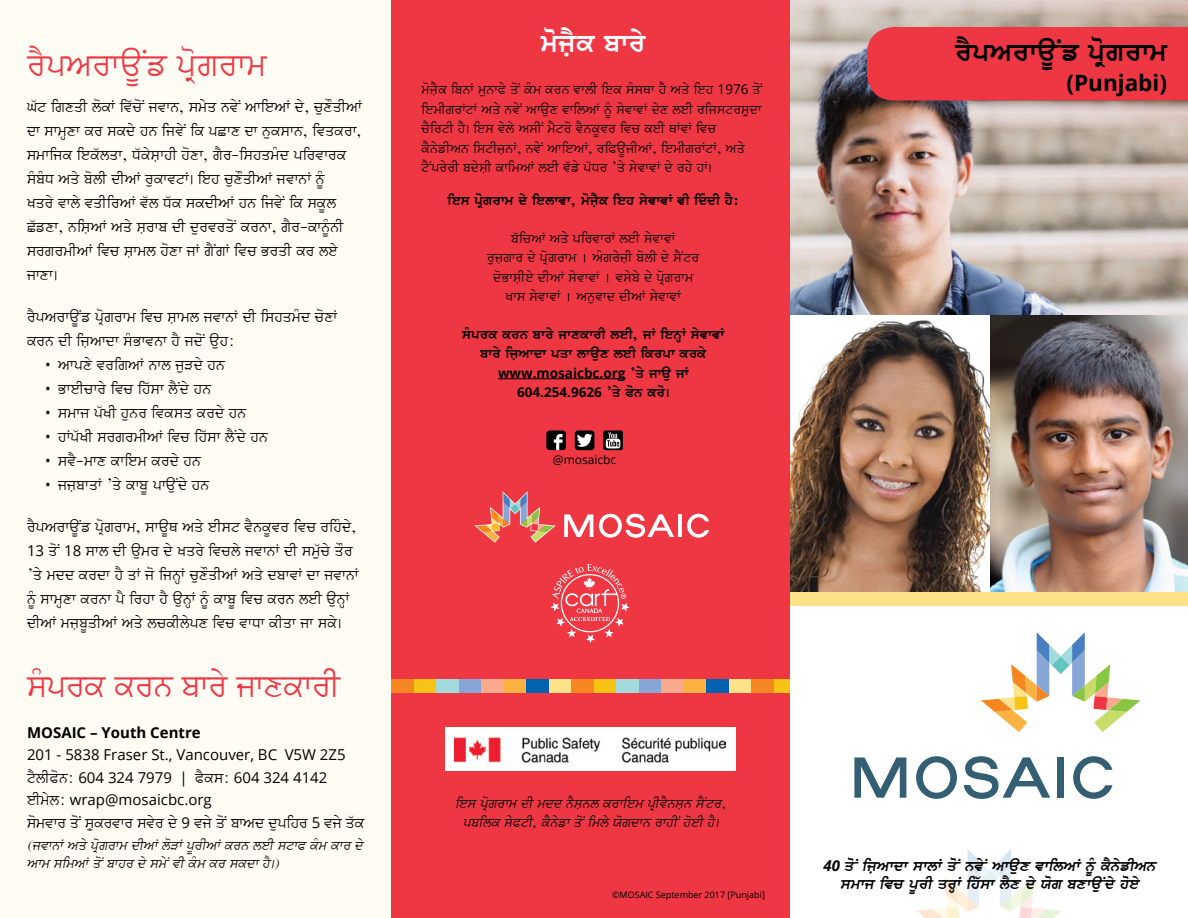
<style>
.page{position:relative;width:1188px;height:918px;background:#fff}
.page>*{position:absolute;margin:0;border:0;box-sizing:border-box;transform-origin:0 0}
.t1{font:33px "Samtol";letter-spacing:-.015em;color:#ef3744}
.t2{font:700 27px "Samtol";color:#000}
.t3{font:700 27px "Samtol";color:#fff}
.t4{font:700 22.5px "Open Sans";color:#000}
.t5{font:15px/24px "Samtol";color:#000}
.t6{font:15px/22.5px "Open Sans";color:#000}
.t7{font:italic 700 15px/18px "Samtol";color:#000;text-align:center}
.t8{font:700 15px "Open Sans";color:#000}
.t9{font:13.5px/19.5px "Samtol";color:#000}
.t10{font:italic 13.5px/18px "Samtol";color:#000}
.t11{font:700 13.5px/19.5px "Samtol";color:#000;text-align:center}
.t12{font:700 13.5px/19.5px "Open Sans";color:#000;text-align:center}
.t13{font:12px "Open Sans";color:#000}
.t14{font:9px "Open Sans";color:#000}
.s1{font-family:"Open Sans"}
.s2{font-family:"Samtol"}
</style>
<div class="page">
<img style="left:790px;top:0;width:398px;height:316px">
<img style="left:790px;top:320px;width:200px;height:272px">
<img style="left:990px;top:316px;width:198px;height:276px">
<div style="left:0;top:0;width:392px;height:918px;background:#fffcf3"></div>
<div style="left:867px;top:27px;width:321px;height:73px;background:#ef3744"></div>
<div style="left:790px;top:592px;width:398px;height:14px;background:#ffe388"></div>
<div style="left:392px;top:0;width:398px;height:918px;background:#ef3744"></div>
<div style="left:392px;top:680px;width:22px;height:13px;background:#f6861f"></div>
<div style="left:414px;top:680px;width:22px;height:13px;background:#f7c314"></div>
<div style="left:436px;top:680px;width:23px;height:13px;background:#a2dadd"></div>
<div style="left:459px;top:680px;width:23px;height:13px;background:#86a6d7"></div>
<div style="left:482px;top:680px;width:22px;height:13px;background:#f9aa8f"></div>
<div style="left:504px;top:680px;width:22px;height:13px;background:#fcb240"></div>
<div style="left:526px;top:680px;width:23px;height:13px;background:#0061af"></div>
<div style="left:549px;top:680px;width:23px;height:13px;background:#ffe388"></div>
<div style="left:572px;top:680px;width:22px;height:13px;background:#f6861f"></div>
<div style="left:594px;top:680px;width:22px;height:13px;background:#f7c314"></div>
<div style="left:616px;top:680px;width:23px;height:13px;background:#a2dadd"></div>
<div style="left:639px;top:680px;width:23px;height:13px;background:#86a6d7"></div>
<div style="left:662px;top:680px;width:22px;height:13px;background:#f9aa8f"></div>
<div style="left:684px;top:680px;width:22px;height:13px;background:#fcb240"></div>
<div style="left:706px;top:680px;width:23px;height:13px;background:#0061af"></div>
<div style="left:729px;top:680px;width:23px;height:13px;background:#ffe388"></div>
<div style="left:752px;top:680px;width:22px;height:13px;background:#f6861f"></div>
<div style="left:774px;top:680px;width:16px;height:13px;background:#f7c314"></div>
<svg style="left:916px;top:756px;width:41px;height:43px"></svg>
<div style="left:1057px;top:757px;width:7px;height:41px;background:#335e73"></div>
<svg style="left:1073px;top:756px;width:40px;height:43px"></svg>
<svg style="left:854px;top:757px;width:52px;height:41px"></svg>
<svg style="left:964px;top:756px;width:86px;height:43px"></svg>
<svg style="left:981px;top:632px;width:160px;height:100px"></svg>
<svg style="left:917px;top:849px;width:145px;height:69px"></svg>
<svg style="left:546px;top:430px;width:20px;height:20px"></svg>
<div style="left:575px;top:430px;width:19px;height:20px;background:#000;border-radius:3px"></div>
<svg style="left:577px;top:434px;width:16px;height:13px"></svg>
<svg style="left:603px;top:430px;width:20px;height:20px"></svg>
<svg style="left:606px;top:432px;width:14px;height:16px"></svg>
<hr style="left:678px;top:514px;width:4px;height:23px;background:#fff">
<svg style="left:687px;top:514px;width:22px;height:24px"></svg>
<svg style="left:564px;top:514px;width:29px;height:23px"></svg>
<svg style="left:599px;top:514px;width:75px;height:24px"></svg>
<svg style="left:474px;top:491px;width:82px;height:52px"></svg>
<svg style="left:551px;top:564px;width:79px;height:79px"></svg>
<div style="left:446px;top:728px;width:290px;height:43px;background:#fff"></div>
<img style="left:454px;top:737px;width:272px;height:26px">
<hr style="left:498px;top:378px;width:128px;height:1px;background:#000">
<h1 class="t1" style="left:27px;top:45px;width:241px">RYPARFAUNZ PROGRFM</h1>
<p class="t5" style="left:27px;top:95px;width:337px">GWT IGXQI LOKF IVWCON JVFN, SMYQ NVYN AFIEAF DY, CUXOQIAF DF SFMHXF KR SKDY HN IJVYN IK PCFX DF NUKSFN, IVQKRF, SMFIJK IEKWLQF, DWKYSLFHI HOXF, GYR-ISHQMMD PIRVFRK SMBMD AQY BOLI DIAF RUKFVTF[ IEH CUXOQIAF JVFNF NUM<br>KQRY VFLY VQIIRAF VWL DWK SKDIAF HN IJVYN IK SKUL CWZXF, NISLAF AQY SLRFB DI DURVRQON KRNF, GYR-KFNUMNI SRGRMIAF IVC SLFML HOXF JF GYNGF IVC BRQI KR LEY JFXF[</p>
<p class="t5" style="left:27px;top:305px;width:312px">RYPARFAUNZ PORGRFM IVC SLFML JVFNF DI ISHQMMD COXF<br>KRN DI IJLAFDF SMBFVNF HYJDON AUH:</p>
<p class="t5" style="left:45px;top:353px;width:181px"><span class="s1">•</span> AFPXY VRIGAF NFL JUVDY HN</p>
<p class="t5" style="left:45px;top:377px;width:168px"><span class="s1">•</span> BFEICFRY IVC IHWSF LYNDY HN</p>
<p class="t5" style="left:45px;top:401px;width:203px"><span class="s1">•</span> SMFJ PWKI HUNR IVKSQ KRDY HN</p>
<p class="t5" style="left:45px;top:425px;width:224px"><span class="s1">•</span> HFPWKI SRGRMIAF IVC IHWSF LYNDY HN</p>
<p class="t5" style="left:45px;top:449px;width:157px"><span class="s1">•</span> SVY-MFX KFIEM KRDY HN</p>
<p class="t5" style="left:45px;top:473px;width:166px"><span class="s1">•</span> JJLBFQF `QY KFBU PFAUNDY HN</p>
<p class="t5" style="left:27px;top:515px;width:333px">RYPARFAUNZ PORGRFM, SFAUQ AQY EIST VYNKUVR IVC RIHMDY, <span class="s1">13</span> QON <span class="s1">18</span> SFL DI AUMR DY KQRY IVCLY JVFNF DI SMUWCY QOR `QY MDD KRDF HYQF JO IJNHF CUXOQIAF AQY DBFVF DF JVFNF NUM SFMHXF KRNF PYIRHF HYAUNHF NUM KFBU IVC KRN LEI AUNHF DIAF MJLBUQIAF AQY LCKILYPX IVC VFDF KIQF JF SKY[</p>
<h1 class="t1" style="left:27px;top:667px;width:315px">SMPRK KRN BFRY JFXKFRI</h1>
<p class="t8" style="left:27px;top:722px;width:175px">MOSAIC – Youth Centre</p>
<p class="t6" style="left:27px;top:743px;width:320px">201 - 5838 Fraser St., Vancouver, BC V5W 2Z5<br><span class="s2">TYLIPON:</span> 604 324 7979 | <span class="s2">PYKS:</span> 604 324 4142<br><span class="s2">EIMYL:</span> wrap@mosaicbc.org</p>
<p class="t5" style="left:27px;top:812px;width:339px">SOMVFR QON SLUKRVFR SVYR DY <span class="s1">9</span> VJY QON BFAD DUPIHR <span class="s1">5</span> VJY QWK</p>
<p class="t10" style="left:27px;top:837px;width:345px">(JVFNF AQYPORGRFM DIAF LOVF PURIAF KRN LEI STFP KM M KFR DY<br>AFM SIMAF QON BFHR DYSMYN VI KM M KR SKDF HY[)</p>
<h2 class="t3" style="left:541px;top:27px;width:121px">MOJLYK BFRY</h2>
<p class="t9" style="left:422px;top:81px;width:342px">MOJLYK IBNF MUNFPY QON KMM KRN VFLI IEK SMSQF HYAQY IEH <span class="s1">1976</span> QON IEMIGRFTF AQY NVYN AFAUX VFILAF NUM SYVFVF DYX LEI RIJSTRSLUDF CYIRTI HY[ IES VYLY ASIN MYTRO VYNKUVR IVC KEI QFVF IVC KYNYZIAN ISTIJLNF, NVYN AFIEAF, RIPAUJIAF, IEMIGRFTF, AQY TYNPRYRI BDYSLI KFIMAF LEI VWZY PWDR `QY SYVFVF DY RHY HF[</p>
<p class="t11" style="left:448px;top:192px;width:295px">IES PORGRFM DYIELFVF, MOJLYK IEH SYVFVF VI IDMDI HY:</p>
<p class="t9" style="left:487px;top:229px;width:214px;text-align:center">BWICAF AQY PIRVFRF LEI SYVFVF<br>RUJLGFR DY PORGRFM | AMGRYJLI BOLI DY SYNTR DOBFSLIEY DIAF SYVFVF | VSYBY DY PORGRFM KFS SYVFVF | ANUVFD DIAF SYVFVF</p>
<p class="t11" style="left:462px;top:325px;width:264px">SMPRK KRN BFRYJFXKFRI LEI, JF IENHF SYVFVF<br>BFRYIJLAFDF PQF LFAUX LEI IKRPF KRKY</p>
<p class="t12" style="left:498px;top:363px;width:192px">www.mosaicbc.org <span class="s2">`QYJFAUJF<br></span>604.254.9626 <span class="s2">`QYPON KRO[</span></p>
<p class="t13" style="left:553px;top:451px;width:65px">@mosaicbc</p>
<p class="t10" style="left:455px;top:794px;width:276px;line-height:19.5px;text-align:center">IES PORGRFM DI MDD NYSLNL KRFIEM PRIVYNSLN SYNTR,<br>PBILK SYPTI, KYNYZF QON IMLYXOGDFN RFHI N HOEI HY[</p>
<p class="t14" style="left:612px;top:888px;width:154px">©MOSAIC September 2017 [Punjabi]</p>
<h2 class="t2" style="left:955px;top:36px;width:213px">RYPARFAUNZ PORGRFM</h2>
<h3 class="t4" style="left:1066px;top:67px;width:102px">(Punjabi)</h3>
<p class="t7" style="left:824px;top:858px;width:337px"><span class="s1">4 0</span> QON IJLAFDF SFLF QON NVYN AFAUX VFILAF NUM KYNYZIAN<br>SMFJ IVC PURI QRHF IHW SF LYX DYXOG BXFAUNDYHOEY</p>
</div>
